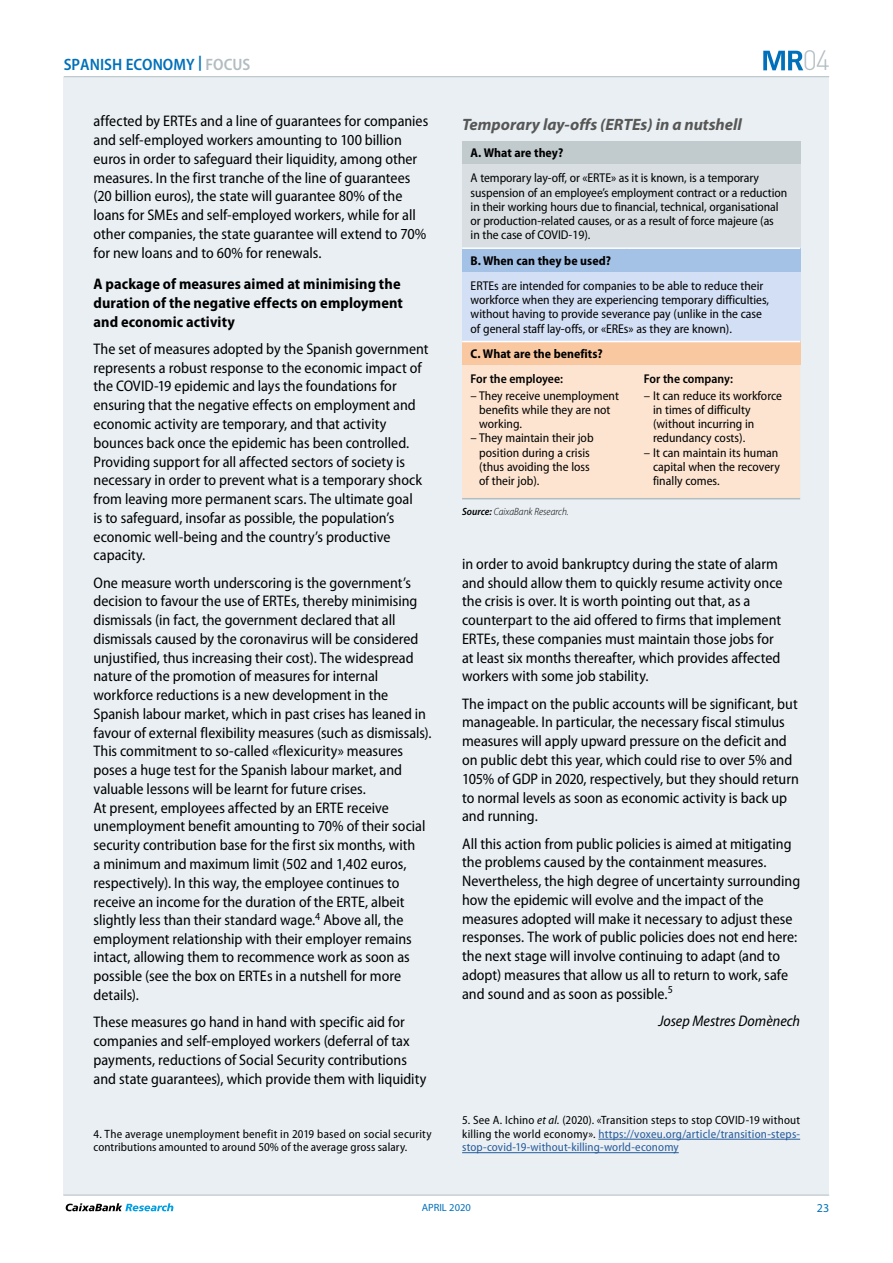
<style>
.page{position:relative;width:893px;height:1263px;background:#fff}
.page>*{position:absolute;margin:0;border:0;box-sizing:border-box;transform-origin:0 0}
.t1{font:300 27.6px "DIN Pro";color:#b2bdc2}
.t2{font:italic 700 16.5px "Myriad Pro";color:#575756}
.t3{font:600 semi-condensed 16.5px "Myriad Pro";color:#0070ba}
.t4{font:semi-condensed 15.3px/18.8px "Myriad Pro";color:#000}
.t5{font:700 semi-condensed 15.3px/18.8px "Myriad Pro";letter-spacing:.005em;color:#000}
.t6{font:italic semi-condensed 15.3px "Myriad Pro";color:#000}
.t7{font:semi-condensed 12.75px/14.2px "Myriad Pro";color:#000}
.t8{font:700 semi-condensed 12.75px "Myriad Pro";color:#000}
.t9{font:600 semi-condensed 12.75px "Myriad Pro";color:#000}
.t10{font:semi-condensed 12px/13.5px "Myriad Pro";letter-spacing:.01em;color:#275b9b;text-align:justify}
.t11{font:semi-condensed 12px/13.5px "Myriad Pro";letter-spacing:.01em;color:#000}
.t12{font:12px "Myriad Pro";color:#0070ba}
.t13{font:italic 300 semi-condensed 10.5px "Myriad Pro";color:#000}
.t14{font:10.5px "Myriad Pro";color:#0070ba}
.s1{color:#b2bdc2}
.s2{font-weight:600}
.s3{color:#000}
.s4{font-style:italic;color:#000}
</style>
<div class="page">
<div style="left:64px;top:77px;width:765px;height:1118px;background:#e9eff3"></div>
<hr style="left:64px;top:76px;width:765px;height:1px;background:#b2bdc2">
<hr style="left:63px;top:1195px;width:766px;height:1px;background:#b2bdc2">
<svg style="left:66px;top:1203px;width:107px;height:8px"></svg>
<svg style="left:763px;top:51px;width:40px;height:19px"></svg>
<hr style="left:598px;top:1139px;width:202px;height:1px;background:#275b9b">
<hr style="left:462px;top:1152px;width:217px;height:1px;background:#275b9b">
<div style="left:462px;top:141px;width:338px;height:23px;background:#c1cbce"></div>
<div style="left:462px;top:164px;width:338px;height:84px;background:#d8dee1"></div>
<div style="left:462px;top:248px;width:338px;height:24px;background:#a4c1e6"></div>
<div style="left:462px;top:272px;width:338px;height:70px;background:#d3dff4"></div>
<div style="left:462px;top:342px;width:338px;height:23px;background:#fac8a0"></div>
<div style="left:462px;top:365px;width:338px;height:133px;background:#fde4d0"></div>
<hr style="left:462px;top:498px;width:165px;height:1px;background:#b2bdc2">
<hr style="left:627px;top:498px;width:173px;height:1px;background:#b2bdc2">
<hr style="left:462px;top:247px;width:165px;height:2px;background:#fff">
<hr style="left:627px;top:247px;width:173px;height:2px;background:#fff">
<hr style="left:462px;top:341px;width:165px;height:1px;background:#fff">
<hr style="left:627px;top:341px;width:173px;height:1px;background:#fff">
<p class="t3" style="left:64px;top:55px;width:188px">SPANISH ECONOMY <sup>|</sup> <span class="s1">FOCUS</span></p>
<p class="t4" style="left:94px;top:112px;width:336px">affected by ERTEs and a line of guarantees for companies and self-employed workers amounting to 100 billion euros in order to safeguard their liquidity, among other measures. In the first tranche of the line of guarantees (20 billion euros), the state will guarantee 80% of the loans for SMEs and self-employed workers, while for all other companies, the state guarantee will extend to 70% for new loans and to 60% for renewals.</p>
<p class="t5" style="left:94px;top:275px;width:311px">A package of measures aimed at minimising the duration of the negative effects on employment and economic activity</p>
<p class="t4" style="left:94px;top:340px;width:337px">The set of measures adopted by the Spanish government represents a robust response to the economic impact of the COVID-19 epidemic and lays the foundations for ensuring that the negative effects on employment and economic activity are temporary, and that activity bounces back once the epidemic has been controlled.<br>Providing support for all affected sectors of society is necessary in order to prevent what is a temporary shock from leaving more permanent scars. The ultimate goal<br>is to safeguard, insofar as possible, the population’s economic well-being and the country’s productive capacity.</p>
<p class="t4" style="left:94px;top:573px;width:340px">One measure worth underscoring is the government’s decision to favour the use of ERTEs, thereby minimising dismissals (in fact, the government declared that all dismissals caused by the coronavirus will be considered unjustified, thus increasing their cost). The widespread nature of the promotion of measures for internal workforce reductions is a new development in the Spanish labour market, which in past crises has leaned in favour of external flexibility measures (such as dismissals).<br>This commitment to so-called «flexicurity» measures poses a huge test for the Spanish labour market, and valuable lessons will be learnt for future crises.<br>At present, employees affected by an ERTE receive unemployment benefit amounting to 70% of their social security contribution base for the first six months, with<br>a minimum and maximum limit (502 and 1,402 euros, respectively). In this way, the employee continues to receive an income for the duration of the ERTE, albeit slightly less than their standard wage.<sup>4</sup> Above all, the employment relationship with their employer remains intact, allowing them to recommence work as soon as possible (see the box on ERTEs in a nutshell for more details).</p>
<p class="t4" style="left:94px;top:1013px;width:334px">These measures go hand in hand with specific aid for companies and self-employed workers (deferral of tax payments, reductions of Social Security contributions and state guarantees), which provide them with liquidity</p>
<p class="t11" style="left:94px;top:1127px;width:340px">4. The average unemployment benefit in 2019 based on social security contributions amounted to around 50% of the average gross salary.</p>
<h1 class="t1" style="left:803px;top:39px;width:29px">04</h1>
<p class="t2" style="left:462px;top:114px;width:281px">Temporary lay-offs (ERTEs) in a nutshell</p>
<p class="t8" style="left:471px;top:146px;width:94px">A. What are they?</p>
<p class="t7" style="left:471px;top:171px;width:318px">A temporary lay-off, or «ERTE» as it is known, is a temporary suspension of an employee’s employment contract or a reduction in their working hours due to financial, technical, organisational or production-related causes, or as a result of force majeure (as<br>in the case of COVID-19).</p>
<p class="t8" style="left:471px;top:253px;width:142px">B. When can they be used?</p>
<p class="t7" style="left:471px;top:279px;width:300px">ERTEs are intended for companies to be able to reduce their workforce when they are experiencing temporary difficulties, without having to provide severance pay (unlike in the case of general staff lay-offs, or «EREs» as they are known).</p>
<p class="t8" style="left:471px;top:347px;width:134px">C. What are the benefits?</p>
<p class="t9" style="left:471px;top:372px;width:94px">For the employee:</p>
<p class="t7" style="left:479px;top:388px;width:141px;text-indent:-9px">– They receive unemployment benefits while they are not working.</p>
<p class="t7" style="left:479px;top:431px;width:116px;text-indent:-9px">– They maintain their job position during a crisis (thus avoiding the loss of their job).</p>
<p class="t9" style="left:644px;top:372px;width:91px">For the company:</p>
<p class="t7" style="left:653px;top:388px;width:130px;text-indent:-9px">– It can reduce its workforce in times of difficulty (without incurring in redundancy costs).</p>
<p class="t7" style="left:653px;top:445px;width:128px;text-align:justify;text-indent:-9px">– It can maintain its human capital when the recovery finally comes.</p>
<p class="t13" style="left:462px;top:506px;width:108px"><span class="s2">Source:</span> CaixaBank Research.</p>
<p class="t4" style="left:462px;top:555px;width:322px">in order to avoid bankruptcy during the state of alarm and should allow them to quickly resume activity once the crisis is over. It is worth pointing out that, as a counterpart to the aid offered to firms that implement ERTEs, these companies must maintain those jobs for at least six months thereafter, which provides affected workers with some job stability.</p>
<p class="t4" style="left:462px;top:694px;width:338px">The impact on the public accounts will be significant, but manageable. In particular, the necessary fiscal stimulus measures will apply upward pressure on the deficit and on public debt this year, which could rise to over 5% and 105% of GDP in 2020, respectively, but they should return to normal levels as soon as economic activity is back up and running.</p>
<p class="t4" style="left:462px;top:834px;width:340px">All this action from public policies is aimed at mitigating the problems caused by the containment measures.<br>Nevertheless, the high degree of uncertainty surrounding how the epidemic will evolve and the impact of the measures adopted will make it necessary to adjust these responses. The work of public policies does not end here: the next stage will involve continuing to adapt (and to adopt) measures that allow us all to return to work, safe and sound and as soon as possible.<sup>5</sup></p>
<p class="t6" style="left:658px;top:1012px;width:143px">Josep Mestres Domènech</p>
<p class="t10" style="left:462px;top:1114px;width:340px"><span class="s3">5. See A. Ichino</span> <span class="s4">et al.</span> <span class="s3">(2020). «Transition steps to stop COVID-19 without killing the world economy».</span> https://voxeu.org/article/transition-steps&shy;stop-covid-19-without-killing-world-economy</p>
<p class="t14" style="left:422px;top:1201px;width:51px">APRIL 2020</p>
<p class="t12" style="left:817px;top:1201px;width:14px">23</p>
</div>
